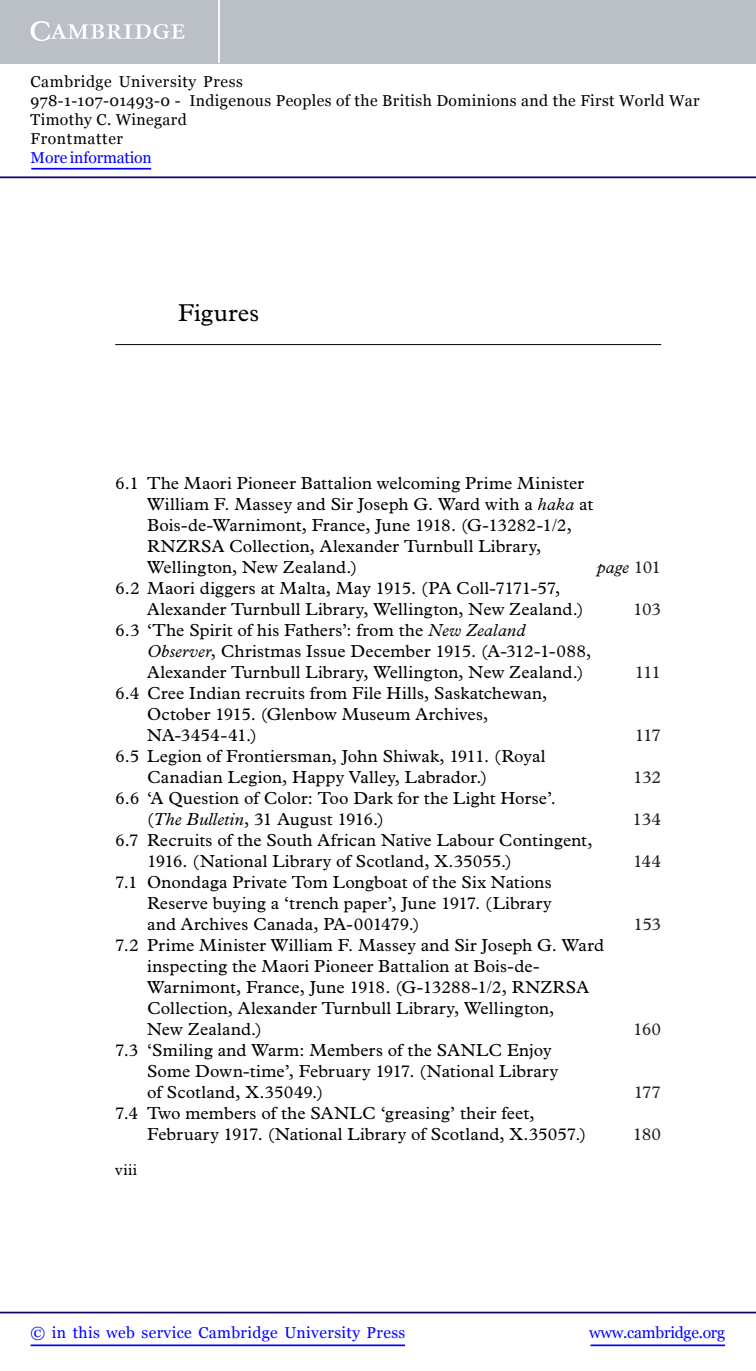
<style>
.page{position:relative;width:756px;height:1371px;background:#fff}
.page>*{position:absolute;margin:0;border:0;box-sizing:border-box;transform-origin:0 0}
.t1{font:24.5px "Plantin Std";letter-spacing:.005em;color:#000}
.t2{font:17.5px/21px "Plantin Std";letter-spacing:.01em;color:#000}
.t3{font:17.5px "Plantin Std";letter-spacing:-.03em;color:#231f20}
.t4{font:italic 17.5px "Plantin Std";color:#000}
.t5{font:15.75px/18.9px "Georgia";letter-spacing:.025em;color:#000}
.t6{font:15.75px "Georgia";letter-spacing:.025em;color:#00f}
.t7{font:15.75px "Georgia";letter-spacing:-.015em;color:#00f}
.t8{font:15.75px "Georgia";letter-spacing:-.01em;color:#00f}
.t9{font:15.75px "Plantin Std";color:#000}
.s1{font-style:italic}
.s2{font-style:normal;color:#231f20}
</style>
<div class="page">
<hr style="left:591px;top:1344px;width:134px;height:1px;background:#00f">
<hr style="left:0;top:1311px;width:756px;height:2px;background:#150666">
<hr style="left:31px;top:1344px;width:374px;height:1px;background:#00f">
<div style="left:0;top:0;width:756px;height:63px;background:#bac0c6"></div>
<svg style="left:31px;top:21px;width:154px;height:20px"></svg>
<hr style="left:218px;top:0;width:2px;height:63px;background:#fff">
<hr style="left:0;top:176px;width:756px;height:2px;background:#150666">
<hr style="left:31px;top:168px;width:120px;height:1px;background:#00f">
<hr style="left:115px;top:344px;width:546px;height:1px;background:#000">
<p class="t5" style="left:31px;top:72px;width:671px">Cambridge University Press<br>978-1-107-01493-0 - Indigenous Peoples of the British Dominions and the First World War Timothy C. Winegard<br>Frontmatter</p>
<p class="t8" style="left:31px;top:148px;width:123px">More information</p>
<p class="t1" style="left:178px;top:298px;width:82px">Figures</p>
<p class="t2" style="left:147px;top:472px;width:448px;text-indent:-32px">6.1 The Maori Pioneer Battalion welcoming Prime Minister William F. Massey and Sir Joseph G. Ward with a <span class="s1">haka</span> at Bois-de-Warnimont, France, June 1918. (G-13282-1/2, RNZRSA Collection, Alexander Turnbull Library, Wellington, New Zealand.)</p>
<p class="t4" style="left:597px;top:556px;width:66px">page <span class="s2">101</span></p>
<p class="t2" style="left:147px;top:577px;width:438px;text-indent:-32px">6.2 Maori diggers at Malta, May 1915. (PA Coll-7171-57,<br>Alexander Turnbull Library, Wellington, New Zealand.)</p>
<p class="t2" style="left:147px;top:619px;width:446px;text-indent:-32px">6.3 ‘The Spirit of his Fathers’: from the <span class="s1">New Zealand<br>Observer</span>, Christmas Issue December 1915. (A-312-1-088,<br>Alexander Turnbull Library, Wellington, New Zealand.)</p>
<p class="t2" style="left:147px;top:682px;width:402px;text-indent:-32px">6.4 Cree Indian recruits from File Hills, Saskatchewan,<br>October 1915. (Glenbow Museum Archives,<br>NA-3454-41.)</p>
<p class="t2" style="left:147px;top:745px;width:400px;text-indent:-32px">6.5 Legion of Frontiersman, John Shiwak, 1911. (Royal<br>Canadian Legion, Happy Valley, Labrador.)</p>
<p class="t2" style="left:147px;top:787px;width:410px;text-indent:-32px">6.6 ‘A Question of Color: Too Dark for the Light Horse’. (<span class="s1">The Bulletin</span>, 31 August 1916.)</p>
<p class="t2" style="left:147px;top:829px;width:447px;text-indent:-32px">6.7 Recruits of the South African Native Labour Contingent,<br>1916. (National Library of Scotland, X.35055.)</p>
<p class="t2" style="left:147px;top:871px;width:406px;text-align:justify;text-indent:-32px">7.1 Onondaga Private Tom Longboat of the Six Nations Reserve buying a ‘trench paper’, June 1917. (Library and Archives Canada, PA-001479.)</p>
<p class="t2" style="left:147px;top:934px;width:458px;text-indent:-32px">7.2 Prime Minister William F. Massey and Sir Joseph G. Ward inspecting the Maori Pioneer Battalion at Bois-de-Warnimont, France, June 1918. (G-13288-1/2, RNZRSA Collection, Alexander Turnbull Library, Wellington,<br>New Zealand.)</p>
<p class="t2" style="left:147px;top:1039px;width:412px;text-indent:-32px">7.3 ‘Smiling and Warm: Members of the SANLC Enjoy<br>Some Down-time’, February 1917. (National Library of Scotland, X.35049.)</p>
<p class="t2" style="left:147px;top:1102px;width:441px;text-indent:-32px">7.4 Two members of the SANLC ‘greasing’ their feet,<br>February 1917. (National Library of Scotland, X.35057.)</p>
<p class="t9" style="left:115px;top:1160px;width:23px">viii</p>
<p class="t3" style="left:633px;top:598px;width:30px">103</p>
<p class="t3" style="left:635px;top:661px;width:28px">111</p>
<p class="t3" style="left:635px;top:724px;width:28px">117</p>
<p class="t3" style="left:633px;top:766px;width:30px">132</p>
<p class="t3" style="left:633px;top:808px;width:30px">134</p>
<p class="t3" style="left:633px;top:850px;width:30px">144</p>
<p class="t3" style="left:633px;top:913px;width:29px">153</p>
<p class="t3" style="left:633px;top:1018px;width:30px">160</p>
<p class="t3" style="left:634px;top:1081px;width:29px">177</p>
<p class="t3" style="left:633px;top:1123px;width:30px">180</p>
<p class="t6" style="left:31px;top:1323px;width:376px">© in this web service Cambridge University Press</p>
<p class="t7" style="left:589px;top:1323px;width:137px">www.cambridge.org</p>
</div>
